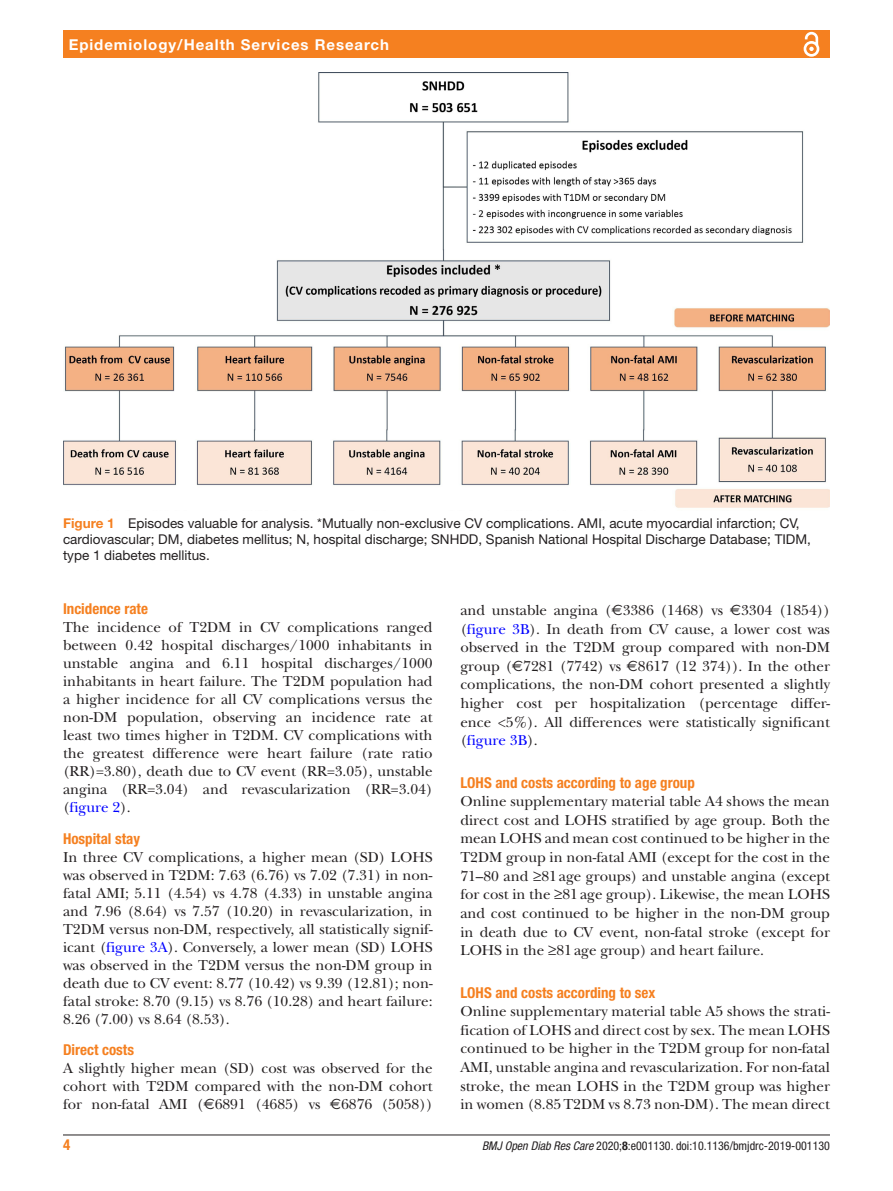
<style>
.page{position:relative;width:893px;height:1191px;background:#fff}
.page>*{position:absolute;margin:0;border:0;box-sizing:border-box;transform-origin:0 0}
.t1{font:15px/18px "New Baskerville";color:#231f20;text-align:justify}
.t2{font:700 condensed 15px "Helvetica Neue LT Std";color:#f58020}
.t3{font:700 15px "Helvetica Neue LT Std";letter-spacing:.065em;color:#fff}
.t4{font:13.5px/16.2px "Helvetica Neue LT Std";color:#231f20}
.t5{font:condensed 12px "Helvetica Neue LT Std";color:#231f20}
.s1{font-weight:700;color:#f58020}
.s2{color:#00f}
.s3{font-style:italic}
.s4{font-weight:700}
</style>
<div class="page">
<hr style="left:63px;top:1134px;width:767px;height:1px;background:#231f20">
<div style="left:63px;top:31px;width:767px;height:27px;background:#f58020"></div>
<svg style="left:803px;top:31px;width:17px;height:26px"></svg>
<img style="left:63px;top:73px;width:767px;height:435px">
<p class="t3" style="left:69px;top:35px;width:322px">Epidemiology/Health Services Research</p>
<p class="t4" style="left:63px;top:514px;width:749px"><span class="s1">Figure 1</span> Episodes valuable for analysis. *Mutually non-exclusive CV complications. AMI, acute myocardial infarction; CV, cardiovascular; DM, diabetes mellitus; N, hospital discharge; SNHDD, Spanish National Hospital Discharge Database; TIDM, type 1 diabetes mellitus.</p>
<p class="t2" style="left:63px;top:599px;width:86px">Incidence rate</p>
<p class="t1" style="left:63px;top:618px;width:371px">The incidence of T2DM in CV complications ranged between 0.42 hospital discharges/1000 inhabitants in unstable angina and 6.11 hospital discharges/1000 inhabitants in heart failure. The T2DM population had a higher incidence for all CV complications versus the non-DM population, observing an incidence rate at least two times higher in T2DM. CV complications with the greatest difference were heart failure (rate ratio (RR)=3.80), death due to CV event (RR=3.05), unstable angina (RR=3.04) and revascularization (RR=3.04) (<span class="s2">figure 2</span>).</p>
<p class="t2" style="left:63px;top:829px;width:79px">Hospital stay</p>
<p class="t1" style="left:63px;top:848px;width:371px">In three CV complications, a higher mean (SD) LOHS was observed in T2DM: 7.63 (6.76) vs 7.02 (7.31) in non&shy;fatal AMI; 5.11 (4.54) vs 4.78 (4.33) in unstable angina and 7.96 (8.64) vs 7.57 (10.20) in revascularization, in T2DM versus non-DM, respectively, all statistically signif&shy;icant (<span class="s2">figure 3A</span>). Conversely, a lower mean (SD) LOHS was observed in the T2DM versus the non-DM group in death due to CV event: 8.77 (10.42) vs 9.39 (12.81); non&shy;fatal stroke: 8.70 (9.15) vs 8.76 (10.28) and heart failure:<br>8.26 (7.00) vs 8.64 (8.53).</p>
<p class="t2" style="left:63px;top:1041px;width:73px">Direct costs</p>
<p class="t1" style="left:63px;top:1059px;width:371px">A slightly higher mean (SD) cost was observed for the cohort with T2DM compared with the non-DM cohort for non-fatal AMI ( 6891 (4685) vs</p>
<p class="t1" style="left:341px;top:1095px;width:93px">6876 (5058))</p>
<p class="t1" style="left:460px;top:601px;width:371px;line-height:18.6px">and unstable angina ( 3386 (1468) vs 3304 (1854)) (<span class="s2">figure 3B</span>). In death from CV cause, a lower cost was observed in the T2DM group compared with non-DM group ( 7281 (7742) vs 8617 (12 374)). In the other complications, the non-DM cohort presented a slightly higher cost per hospitalization (percentage differ&shy;ence &lt;5%). All differences were statistically significant (<span class="s2">figure 3B</span>).</p>
<p class="t2" style="left:460px;top:773px;width:236px">LOHS and costs according to age group</p>
<p class="t1" style="left:460px;top:792px;width:371px;line-height:18.6px">Online supplementary material table A4 shows the mean direct cost and LOHS stratified by age group. Both the mean LOHS and mean cost continued to be higher in the T2DM group in non-fatal AMI (except for the cost in the 71–80 and ≥81age groups) and unstable angina (except for cost in the ≥81age group). Likewise, the mean LOHS and cost continued to be higher in the non-DM group in death due to CV event, non-fatal stroke (except for LOHS in the ≥81age group) and heart failure.</p>
<p class="t2" style="left:460px;top:983px;width:196px">LOHS and costs according to sex</p>
<p class="t1" style="left:460px;top:1002px;width:371px;line-height:18.6px">Online supplementary material table A5 shows the strati&shy;fication of LOHS and direct cost by sex. The mean LOHS continued to be higher in the T2DM group for non-fatal AMI, unstable angina and revascularization. For non-fatal stroke, the mean LOHS in the T2DM group was higher in women (8.85T2DM vs 8.73 non-DM). The mean direct</p>
<p class="t2" style="left:63px;top:1135px;width:9px">4</p>
<p class="t5" style="left:482px;top:1138px;width:349px"><span class="s3">BMJ Open Diab Res Care</span> 2020;<span class="s4">8</span>:e001130. doi:10.1136/bmjdrc-2019-001130</p>
</div>
